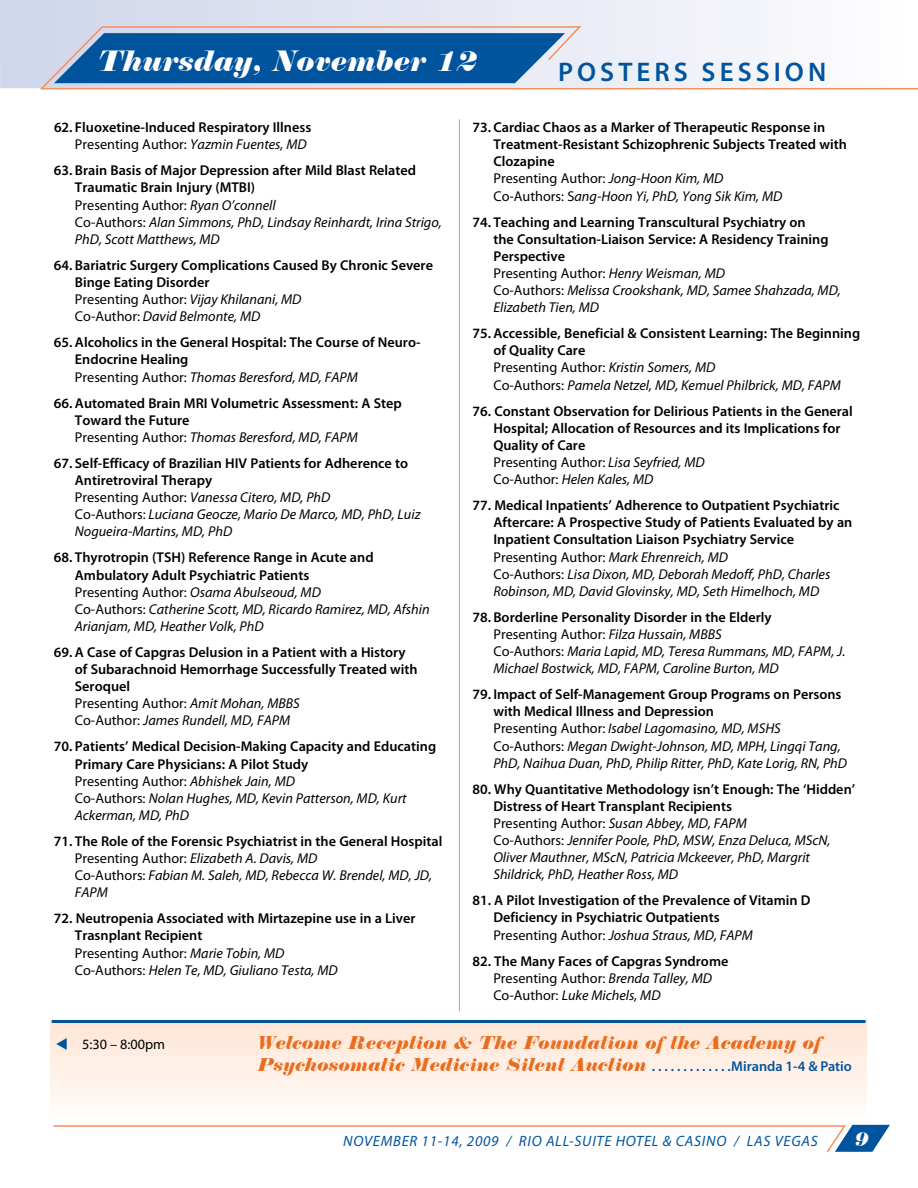
<style>
.page{position:relative;width:918px;height:1188px;background:#fff}
.page>*{position:absolute;margin:0;border:0;box-sizing:border-box;transform-origin:0 0}
.t1{font:italic 28.5px "Normande BT";color:#fff}
.t2{font:600 27px "Myriad Pro";letter-spacing:.15em;color:#00549e}
.t3{font:italic 19.5px "Normande BT";color:#fff}
.t4{font:italic 18px/21.6px "Normande BT";color:#e96d1f}
.t5{font:italic 15px "Myriad Pro";letter-spacing:.05em;color:#00549e}
.t6{font:600 14.25px/17.1px "Myriad Pro";color:#000}
.t7{font:italic 14.25px/17.1px "Myriad Pro";color:#000}
.t8{font:14.25px "Myriad Pro";color:#000}
.s1{font-weight:400}
.s2{font-weight:400;font-style:italic}
.s3{font-weight:600;font-style:normal}
.s4{font-style:normal}
.s5{color:#00549e}
.s6{font-family:"Myriad Pro";font-weight:600;font-style:normal;font-size:14.25px;color:#00549e}
</style>
<div class="page">
<svg style="left:53px;top:1124px;width:837px;height:29px"></svg>
<div style="left:0;top:0;width:918px;height:88px;background:linear-gradient(to right,#cfd5e9,#fdfcfe)"></div>
<svg style="left:38px;top:25px;width:880px;height:65px"></svg>
<svg style="left:54px;top:33px;width:511px;height:50px;background:#1761a5"></svg>
<div style="left:50px;top:1021px;width:816px;height:99px;background:linear-gradient(to bottom,#fee5d5,#fffdfb)"></div>
<hr style="left:459px;top:119px;width:1px;height:892px;background:#f6905d">
<hr style="left:52px;top:1020px;width:814px;height:3px;background:#00549e">
<h1 class="t1" style="left:99px;top:43px;width:382px">Thursday, November 12</h1>
<h2 class="t2" style="left:558px;top:55px;width:270px">POSTERS SESSION</h2>
<p class="t6" style="left:75px;top:118px;width:238px;text-indent:-21px">62. Fluoxetine-Induced Respiratory Illness<br><span class="s1">Presenting Author:</span> <span class="s2">Yazmin Fuentes, MD</span></p>
<p class="t7" style="left:75px;top:162px;width:368px;text-indent:-21px"><span class="s3">63. Brain Basis of Major Depression after Mild Blast Related Traumatic Brain Injury (MTBI)<br></span><span class="s4">Presenting Author:</span> Ryan O’connell<br><span class="s4">Co-Authors:</span> Alan Simmons, PhD, Lindsay Reinhardt, Irina Strigo, PhD, Scott Matthews, MD</p>
<p class="t6" style="left:75px;top:256px;width:360px;text-indent:-21px">64. Bariatric Surgery Complications Caused By Chronic Severe Binge Eating Disorder<br><span class="s1">Presenting Author:</span> <span class="s2">Vijay Khilanani, MD<br></span><span class="s1">Co-Author:</span> <span class="s2">David Belmonte, MD</span></p>
<p class="t6" style="left:75px;top:334px;width:347px;text-indent:-21px">65. Alcoholics in the General Hospital: The Course of Neuro-<br>Endocrine Healing<br><span class="s1">Presenting Author:</span> <span class="s2">Thomas Beresford, MD, FAPM</span></p>
<p class="t6" style="left:75px;top:394px;width:328px;text-indent:-21px">66. Automated Brain MRI Volumetric Assessment: A Step<br>Toward the Future<br><span class="s1">Presenting Author:</span> <span class="s2">Thomas Beresford, MD, FAPM</span></p>
<p class="t7" style="left:75px;top:454px;width:347px;text-indent:-21px"><span class="s3">67. Self-Efficacy of Brazilian HIV Patients for Adherence to Antiretroviral Therapy<br></span><span class="s4">Presenting Author:</span> Vanessa Citero, MD, PhD<br><span class="s4">Co-Authors:</span> Luciana Geocze, Mario De Marco, MD, PhD, Luiz Nogueira-Martins, MD, PhD</p>
<p class="t7" style="left:75px;top:549px;width:356px;text-indent:-21px"><span class="s3">68. Thyrotropin (TSH) Reference Range in Acute and Ambulatory Adult Psychiatric Patients<br></span><span class="s4">Presenting Author:</span> Osama Abulseoud, MD<br><span class="s4">Co-Authors:</span> Catherine Scott, MD, Ricardo Ramirez, MD, Afshin Arianjam, MD, Heather Volk, PhD</p>
<p class="t6" style="left:75px;top:643px;width:344px;text-indent:-21px">69. A Case of Capgras Delusion in a Patient with a History of Subarachnoid Hemorrhage Successfully Treated with Seroquel<br><span class="s1">Presenting Author:</span> <span class="s2">Amit Mohan, MBBS<br></span><span class="s1">Co-Author:</span> <span class="s2">James Rundell, MD, FAPM</span></p>
<p class="t6" style="left:75px;top:738px;width:363px;text-indent:-21px">70. Patients’ Medical Decision-Making Capacity and Educating Primary Care Physicians: A Pilot Study<br><span class="s1">Presenting Author:</span> <span class="s2">Abhishek Jain, MD<br></span><span class="s1">Co-Authors:</span> <span class="s2">Nolan Hughes, MD, Kevin Patterson, MD, Kurt Ackerman, MD, PhD</span></p>
<p class="t7" style="left:75px;top:832px;width:369px;text-indent:-21px"><span class="s3">71. The Role of the Forensic Psychiatrist in the General Hospital </span><span class="s4">Presenting Author:</span> Elizabeth A. Davis, MD<br><span class="s4">Co-Authors:</span> Fabian M. Saleh, MD, Rebecca W. Brendel, MD, JD, FAPM</p>
<p class="t6" style="left:75px;top:910px;width:342px;text-indent:-21px">72. Neutropenia Associated with Mirtazepine use in a Liver Trasnplant Recipient<br><span class="s1">Presenting Author:</span> <span class="s2">Marie Tobin, MD<br></span><span class="s1">Co-Authors:</span> <span class="s2">Helen Te, MD, Giuliano Testa, MD</span></p>
<p class="t6" style="left:493px;top:118px;width:355px;text-indent:-21px">73. Cardiac Chaos as a Marker of Therapeutic Response in Treatment-Resistant Schizophrenic Subjects Treated with Clozapine<br><span class="s1">Presenting Author:</span> <span class="s2">Jong-Hoon Kim, MD<br></span><span class="s1">Co-Authors: S</span><span class="s2">ang-Hoon Yi, PhD, Yong Sik Kim, MD</span></p>
<p class="t6" style="left:493px;top:213px;width:349px;text-indent:-21px">74. Teaching and Learning Transcultural Psychiatry on<br>the Consultation-Liaison Service: A Residency Training Perspective<br><span class="s1">Presenting Author:</span> <span class="s2">Henry Weisman, MD<br></span><span class="s1">Co-Authors:</span> <span class="s2">Melissa Crookshank, MD, Samee Shahzada, MD, Elizabeth Tien, MD</span></p>
<p class="t6" style="left:493px;top:325px;width:368px;text-indent:-21px">75. Accessible, Beneficial &amp; Consistent Learning: The Beginning of Quality Care<br><span class="s1">Presenting Author:</span> <span class="s2">Kristin Somers, MD<br></span><span class="s1">Co-Authors:</span> <span class="s2">Pamela Netzel, MD, Kemuel Philbrick, MD, FAPM</span></p>
<p class="t6" style="left:493px;top:402px;width:361px;text-indent:-21px">76. Constant Observation for Delirious Patients in the General Hospital; Allocation of Resources and its Implications for Quality of Care<br><span class="s1">Presenting Author:</span> <span class="s2">Lisa Seyfried, MD<br></span><span class="s1">Co-Author:</span> <span class="s2">Helen Kales, MD</span></p>
<p class="t6" style="left:493px;top:497px;width:360px;text-indent:-21px">77. Medical Inpatients’ Adherence to Outpatient Psychiatric Aftercare: A Prospective Study of Patients Evaluated by an Inpatient Consultation Liaison Psychiatry Service <span class="s1">Presenting Author:</span> <span class="s2">Mark Ehrenreich, MD<br></span><span class="s1">Co-Authors:</span> <span class="s2">Lisa Dixon, MD, Deborah Medoff, PhD, Charles Robinson, MD, David Glovinsky, MD, Seth Himelhoch, MD</span></p>
<p class="t7" style="left:493px;top:608px;width:354px;text-indent:-21px"><span class="s3">78. Borderline Personality Disorder in the Elderly<br></span><span class="s4">Presenting Author:</span> Filza Hussain, MBBS<br><span class="s4">Co-Authors:</span> Maria Lapid, MD, Teresa Rummans, MD, FAPM, J.<br>Michael Bostwick, MD, FAPM, Caroline Burton, MD</p>
<p class="t7" style="left:493px;top:686px;width:355px;text-indent:-21px"><span class="s3">79. Impact of Self-Management Group Programs on Persons with Medical Illness and Depression<br></span><span class="s4">Presenting Author:</span> Isabel Lagomasino, MD, MSHS <span class="s4">Co-Authors:</span> Megan Dwight-Johnson, MD, MPH, Lingqi Tang, PhD, Naihua Duan, PhD, Philip Ritter, PhD, Kate Lorig, RN, PhD</p>
<p class="t7" style="left:493px;top:780px;width:363px;text-indent:-21px"><span class="s3">80. Why Quantitative Methodology isn’t Enough: The ‘Hidden’ Distress of Heart Transplant Recipients<br></span><span class="s4">Presenting Author:</span> Susan Abbey, MD, FAPM<br><span class="s4">Co-Authors:</span> Jennifer Poole, PhD, MSW, Enza Deluca, MScN, Oliver Mauthner, MScN, Patricia Mckeever, PhD, Margrit Shildrick, PhD, Heather Ross, MD</p>
<p class="t6" style="left:493px;top:892px;width:319px;text-indent:-21px">81. A Pilot Investigation of the Prevalence of Vitamin D<br>Deficiency in Psychiatric Outpatients<br><span class="s1">Presenting Author:</span> <span class="s2">Joshua Straus, MD, FAPM</span></p>
<p class="t6" style="left:493px;top:952px;width:237px;text-indent:-21px">82. The Many Faces of Capgras Syndrome<br><span class="s1">Presenting Author:</span> <span class="s2">Brenda Talley, MD<br></span><span class="s1">Co-Author:</span> <span class="s2">Luke Michels, MD</span></p>
<p class="t8" style="left:55px;top:1036px;width:111px"><span class="s5">▼</span> 5:30 – 8:00pm</p>
<p class="t4" style="left:258px;top:1032px;width:595px">Welcome Reception &amp; The Foundation of the Academy of<br>Psychosomatic Medicine Silent Auction <span class="s6">. . . . . . . . . . . . Miranda 1-4 &amp; Patio</span></p>
<p class="t5" style="left:343px;top:1132px;width:476px">NOVEMBER 11-14, 2009 / RIO ALL-SUITE HOTEL &amp; CASINO / LAS VEGAS</p>
<h3 class="t3" style="left:855px;top:1127px;width:16px">9</h3>
</div>
